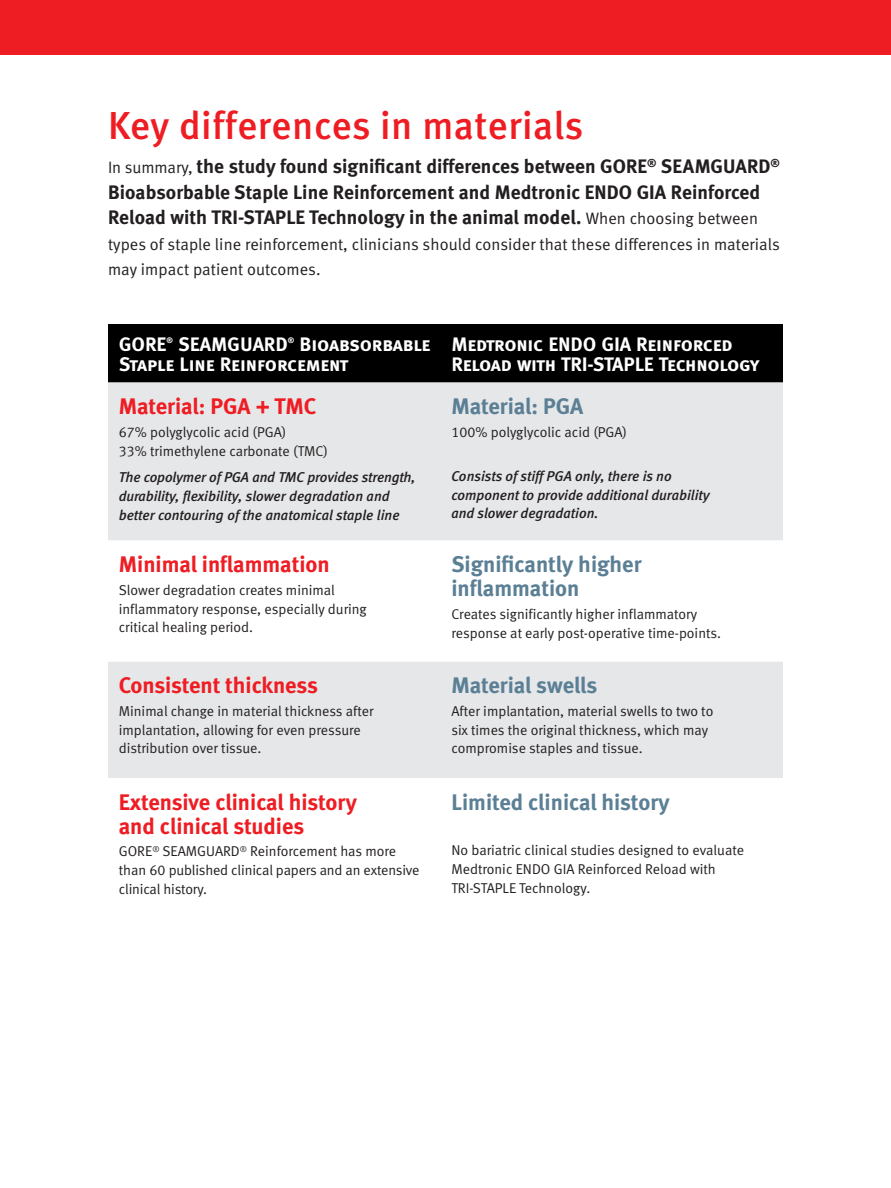
<style>
.page{position:relative;width:891px;height:1188px;background:#fff}
.page>*{position:absolute;margin:0;border:0;box-sizing:border-box;transform-origin:0 0}
.t1{font:39px "Meta Medium LF";letter-spacing:.015em;color:#ee1d23}
.t2{font:22.5px/24px "Meta Bold LF";color:#ee1d23}
.t3{font:22.5px/24px "Meta Bold LF";color:#5b7f95}
.t4{font:19.5px/25.5px "Meta Bold LF";letter-spacing:.005em;color:#231f20}
.t5{font:19.5px/19.5px "Meta Bold LF Caps";letter-spacing:-.01em;color:#fff}
.t6{font:16.5px/25.5px "Meta Normal LF";letter-spacing:.005em;color:#231f20}
.t7{font:14.25px/18.8px "Meta Normal LF";color:#231f20}
.t8{font:italic 14.25px/18.8px "Meta Medium LF";color:#231f20}
.t9{font:7.8px "Meta Bold LF Caps";color:#fff}
.s1{font-family:"Meta Normal LF";font-size:16.5px}
</style>
<div class="page">
<hr style="left:890px;top:226px;width:1px;height:193px;background:#ee1d23">
<div style="left:108px;top:324px;width:675px;height:59px;background:#000"></div>
<div style="left:108px;top:383px;width:675px;height:157px;background:#e6e7e9"></div>
<div style="left:108px;top:662px;width:675px;height:116px;background:#e6e7e9"></div>
<div style="left:0;top:0;width:891px;height:55px;background:#ee1d23"></div>
<p class="t1" style="left:108px;top:102px;width:477px">Key differences in materials</p>
<p class="t4" style="left:108px;top:153px;width:674px"><span class="s1">In summary,</span> the study found significant differences between GORE<sup>®</sup> SEAMGUARD<sup>®<br></sup>Bioabsorbable Staple Line Reinforcement and Medtronic ENDO GIA Reinforced<br>Reload with TRI-STAPLE Technology in the animal model. <span class="s1">When choosing between</span></p>
<p class="t6" style="left:108px;top:231px;width:673px">types of staple line reinforcement, clinicians should consider that these differences in materials may impact patient outcomes.</p>
<p class="t5" style="left:119px;top:334px;width:49px">GORE</p>
<p class="t9" style="left:167px;top:336px;width:8px">®</p>
<p class="t5" style="left:178px;top:334px;width:111px">SEAMGUARD</p>
<p class="t9" style="left:288px;top:336px;width:8px">®</p>
<p class="t5" style="left:119px;top:334px;width:313px;text-indent:181px">Bioabsorbable<br>Staple Line Reinforcement</p>
<p class="t5" style="left:452px;top:334px;width:309px">Medtronic ENDO GIA Reinforced<br>Reload with TRI-STAPLE Technology</p>
<p class="t2" style="left:119px;top:394px;width:199px">Material: PGA + TMC</p>
<p class="t7" style="left:119px;top:422px;width:169px">67% polyglycolic acid (PGA)</p>
<p class="t7" style="left:119px;top:441px;width:211px">33% trimethylene carbonate (TMC)</p>
<p class="t8" style="left:119px;top:468px;width:298px">The copolymer of PGA and TMC provides strength, durability, flexibility, slower degradation and better contouring of the anatomical staple line</p>
<p class="t3" style="left:452px;top:394px;width:133px">Material: PGA</p>
<p class="t7" style="left:452px;top:422px;width:177px">100% polyglycolic acid (PGA)</p>
<p class="t8" style="left:452px;top:466px;width:260px">Consists of stiff PGA only, there is no component to provide additional durability and slower degradation.</p>
<p class="t2" style="left:119px;top:552px;width:213px">Minimal inflammation</p>
<p class="t7" style="left:119px;top:580px;width:249px">Slower degradation creates minimal inflammatory response, especially during critical healing period.</p>
<p class="t2" style="left:119px;top:673px;width:201px">Consistent thickness</p>
<p class="t7" style="left:119px;top:701px;width:256px">Minimal change in material thickness after implantation, allowing for even pressure distribution over tissue.</p>
<p class="t2" style="left:119px;top:790px;width:240px">Extensive clinical history and clinical studies</p>
<p class="t7" style="left:119px;top:842px;width:302px">GORE<sup>®</sup> SEAMGUARD<sup>®</sup> Reinforcement has more than 60 published clinical papers and an extensive clinical history.</p>
<p class="t3" style="left:452px;top:552px;width:192px">Significantly higher inflammation</p>
<p class="t7" style="left:452px;top:604px;width:271px">Creates significantly higher inflammatory response at early post-operative time-points.</p>
<p class="t3" style="left:452px;top:673px;width:147px">Material swells</p>
<p class="t7" style="left:452px;top:701px;width:263px">After implantation, material swells to two to six times the original thickness, which may compromise staples and tissue.</p>
<p class="t3" style="left:452px;top:790px;width:220px">Limited clinical history</p>
<p class="t7" style="left:452px;top:841px;width:294px">No bariatric clinical studies designed to evaluate<br>Medtronic ENDO GIA Reinforced Reload with<br>TRI-STAPLE Technology.</p>
</div>
